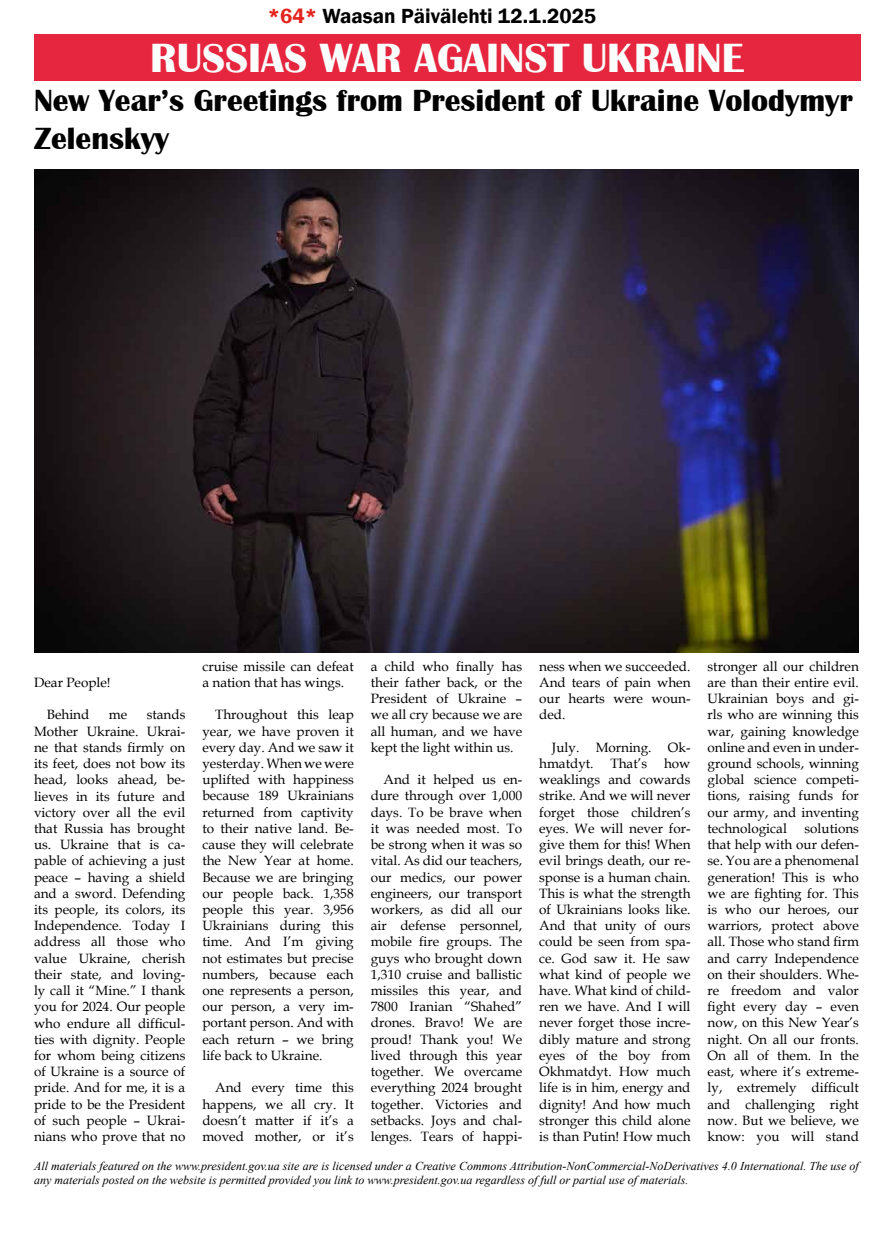
<style>
.page{position:relative;width:893px;height:1234px;background:#fff}
.page>*{position:absolute;margin:0;border:0;box-sizing:border-box;transform-origin:0 0}
.t1{font:700 42px "Britannic";color:#fbfdfc}
.t2{font:700 31.5px/37.8px "Britannic";color:#000}
.t3{font:600 21px "Franklin Gothic";color:#000}
.t4{font:13.5px/16.2px "Book Antiqua";color:#000;text-align:justify}
.t5{font:italic 12px/14.4px "Times New Roman";color:#000}
.s1{color:#e5231d}
</style>
<div class="page">
<div style="left:34px;top:34px;width:826px;height:47px;background:#e6263e"></div>
<img style="left:34px;top:170px;width:825px;height:482px">
<h3 class="t3" style="left:268px;top:3px;width:330px"><span class="s1">*64*</span> Waasan Päivälehti 12.1.2025</h3>
<h1 class="t1" style="left:150px;top:34px;width:595px">RUSSIAS WAR AGAINST UKRAINE</h1>
<h2 class="t2" style="left:34px;top:82px;width:820px">New Year’s Greetings from President of Ukraine Volodymyr<br>Zelenskyy</h2>
<p class="t4" style="left:34px;top:674px;width:78px">Dear People!</p>
<p class="t4" style="left:47px;top:706px;width:44px">Behind</p>
<p class="t4" style="left:109px;top:706px;width:20px">me</p>
<p class="t4" style="left:34px;top:706px;width:153px;text-indent:113px">stands Mother Ukraine. Ukrai&shy;ne that stands firmly on its feet, does not bow its head, looks ahead, be&shy;lieves in its future and victory over all the evil that Russia has brought us. Ukraine that is ca&shy;pable of achieving a just peace – having a shield and a sword. Defending its people, its colors, its Independence. Today I address all those who value Ukraine, cherish their state, and loving&shy;ly call it “Mine.” I thank you for 2024. Our people who endure all difficul&shy;ties with dignity. People for whom being citizens of Ukraine is a source of pride. And for me, it is a pride to be the President of such people – Ukrai&shy;nians who prove that no</p>
<p class="t4" style="left:202px;top:657px;width:153px">cruise missile can defeat a nation that has wings.</p>
<p class="t4" style="left:202px;top:706px;width:153px;text-indent:13px">Throughout this leap year, we have proven it every day. And we saw it yesterday. When we were uplifted with happiness because 189 Ukrainians returned from captivity to their native land. Be&shy;cause they will celebrate the New Year at home.<br>Because we are bringing our people back. 1,358 people this year. 3,956<br>Ukrainians during this time. And I’m giving not estimates but precise numbers, because each one represents a person, our person, a very im&shy;portant person. And with each return – we bring life back to Ukraine.</p>
<p class="t4" style="left:202px;top:1078px;width:153px;text-indent:13px">And every time this happens, we all cry. It doesn’t matter if it’s a moved mother, or it’s</p>
<p class="t4" style="left:371px;top:657px;width:153px">a child who finally has their father back, or the President of Ukraine – we all cry because we are all human, and we have kept the light within us.</p>
<p class="t4" style="left:371px;top:771px;width:153px;text-indent:13px">And it helped us en&shy;dure through over 1,000 days. To be brave when it was needed most. To be strong when it was so vital. As did our teachers, our medics, our power engineers, our transport workers, as did all our air defense personnel, mobile fire groups. The guys who brought down 1,310 cruise and ballistic missiles this year, and 7800 Iranian “Shahed” drones. Bravo! We are proud! Thank you! We lived through this year together. We overcame everything 2024 brought together. Victories and setbacks. Joys and chal&shy;lenges. Tears of happi-</p>
<p class="t4" style="left:539px;top:657px;width:153px">ness when we succeeded.<br>And tears of pain when our hearts were woun&shy;ded.</p>
<p class="t4" style="left:539px;top:738px;width:153px;text-indent:13px">July. Morning. Ok&shy;hmatdyt. That’s how weaklings and cowards strike. And we will never forget those children’s eyes. We will never for&shy;give them for this! When evil brings death, our re&shy;sponse is a human chain.<br>This is what the strength of Ukrainians looks like.<br>And that unity of ours could be seen from spa&shy;ce. God saw it. He saw what kind of people we have. What kind of child&shy;ren we have. And I will never forget those incre&shy;dibly mature and strong eyes of the boy from Okhmatdyt. How much life is in him, energy and dignity! And how much stronger this child alone is than Putin! How much</p>
<p class="t4" style="left:708px;top:657px;width:153px">stronger all our children are than their entire evil.<br>Ukrainian boys and gi&shy;rls who are winning this war, gaining knowledge online and even in under&shy;ground schools, winning global science competi&shy;tions, raising funds for our army, and inventing technological</p>
<p class="t4" style="left:708px;top:819px;width:153px;text-indent:97px">solutions that help with our defen&shy;se. You are a phenomenal generation! This is who we are fighting for. This is who our heroes, our warriors, protect above all. Those who stand firm and carry Independence on their shoulders. Whe&shy;re freedom and valor fight every day – even now, on this New Year’s night. On all our fronts.<br>On all of them. In the east, where it’s extreme&shy;ly, extremely difficult and challenging right now. But we believe, we know: you will stand</p>
<p class="t5" style="left:34px;top:1158px;width:826px">All materials featured on the www.president.gov.ua site are is licensed under a Creative Commons Attribution-NonCommercial-NoDerivatives 4.0 International. The use of any materials posted on the website is permitted provided you link to www.president.gov.ua regardless of full or partial use of materials.</p>
</div>
